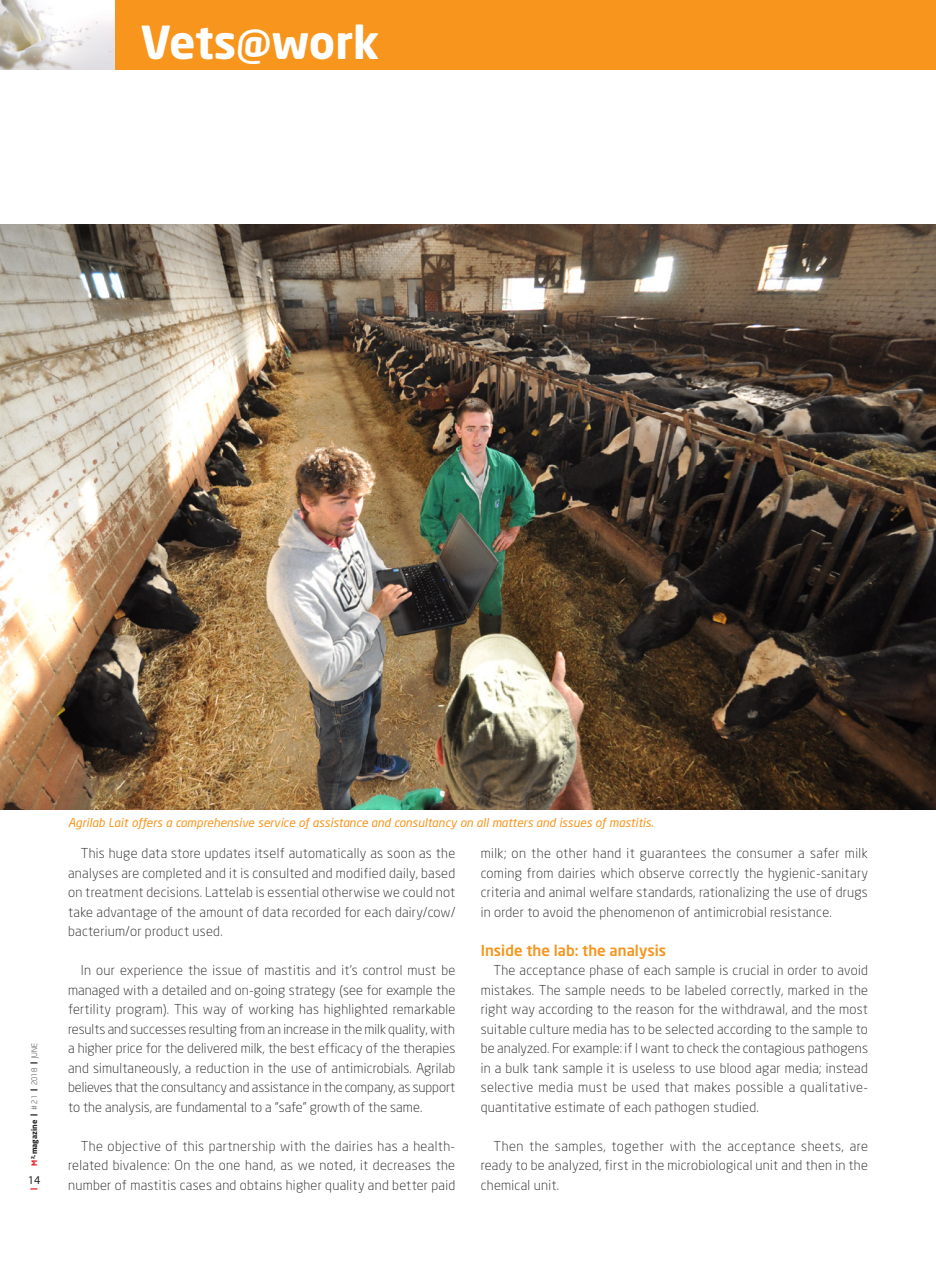
<style>
.page{position:relative;width:936px;height:1263px;background:#fff}
.page>*{position:absolute;margin:0;border:0;box-sizing:border-box;transform-origin:0 0}
.t1{font:700 45px "Neo Sans";letter-spacing:-.005em;color:#fff}
.t2{font:500 15px "Neo Sans";color:#f7951d}
.t3{font:300 13.5px/19.5px "Neo Sans";letter-spacing:.02em;color:#231f20;text-align:justify}
.t4{font:italic 12px "Neo Sans";color:#f7951d}
.t5{font:10.5px "Neo Sans";color:#231f20}
.t6{font:700 7.5px "Neo Sans";color:#231f20}
.t7{font:700 7.5px "Neo Sans";color:#ee1d23}
.s1{color:#ee1d23}
.s2{font-weight:300}
</style>
<div class="page">
<div style="left:0;top:0;width:935px;height:70px;background:#f7951d"></div>
<img style="left:0;top:0;width:115px;height:70px">
<img style="left:0;top:224px;width:935px;height:585px">
<h1 class="t1" style="left:140px;top:13px;width:241px">Vets@work</h1>
<p class="t6" style="left:29px;top:1165px;width:124px;rotate:-90deg"><span class="s1">M</span><sup>2</sup>-magazine | <span class="s2"># 21</span> | <span class="s2">2018</span> | <span class="s2">JUNE</span></p>
<p class="t7" style="left:29px;top:1190px;width:4px;rotate:-90deg">|</p>
<p class="t5" style="left:28px;top:1174px;width:14px">14</p>
<p class="t4" style="left:68px;top:815px;width:587px">Agrilab Lait offers a comprehensive service of assistance and consultancy on all matters and issues of mastitis.</p>
<p class="t3" style="left:68px;top:843px;width:389px;text-indent:13px">This huge data store updates itself automatically as soon as the analyses are completed and it is consulted and modified daily, based on treatment decisions. Lattelab is essential otherwise we could not take advantage of the amount of data recorded for each dairy/cow/ bacterium/or product used.</p>
<p class="t3" style="left:68px;top:960px;width:389px;text-indent:13px">In our experience the issue of mastitis and it’s control must be managed with a detailed and on-going strategy (see for example the fertility program). This way of working has highlighted remarkable results and successes resulting from an increase in the milk quality, with a higher price for the delivered milk, the best efficacy of the therapies and simultaneously, a reduction in the use of antimicrobials. Agrilab believes that the consultancy and assistance in the company, as support to the analysis, are fundamental to a “safe” growth of the same.</p>
<p class="t3" style="left:68px;top:1136px;width:388px;text-indent:13px">The objective of this partnership with the dairies has a health&shy;related bivalence: On the one hand, as we noted, it decreases the number of mastitis cases and obtains higher quality and better paid</p>
<p class="t3" style="left:480px;top:843px;width:389px">milk; on the other hand it guarantees the consumer a safer milk coming from dairies which observe correctly the hygienic-sanitary criteria and animal welfare standards, rationalizing the use of drugs in order to avoid the phenomenon of antimicrobial resistance.</p>
<p class="t2" style="left:480px;top:941px;width:187px">Inside the lab: the analysis</p>
<p class="t3" style="left:480px;top:960px;width:389px;text-indent:13px">The acceptance phase of each sample is crucial in order to avoid mistakes. The sample needs to be labeled correctly, marked in the right way according to the reason for the withdrawal, and the most suitable culture media has to be selected according to the sample to be analyzed. For example: if I want to check the contagious pathogens in a bulk tank sample it is useless to use blood agar media; instead selective media must be used that makes possible a qualitative&shy;quantitative estimate of each pathogen studied.</p>
<p class="t3" style="left:480px;top:1136px;width:388px;text-indent:13px">Then the samples, together with the acceptance sheets, are ready to be analyzed, first in the microbiological unit and then in the chemical unit.</p>
</div>
